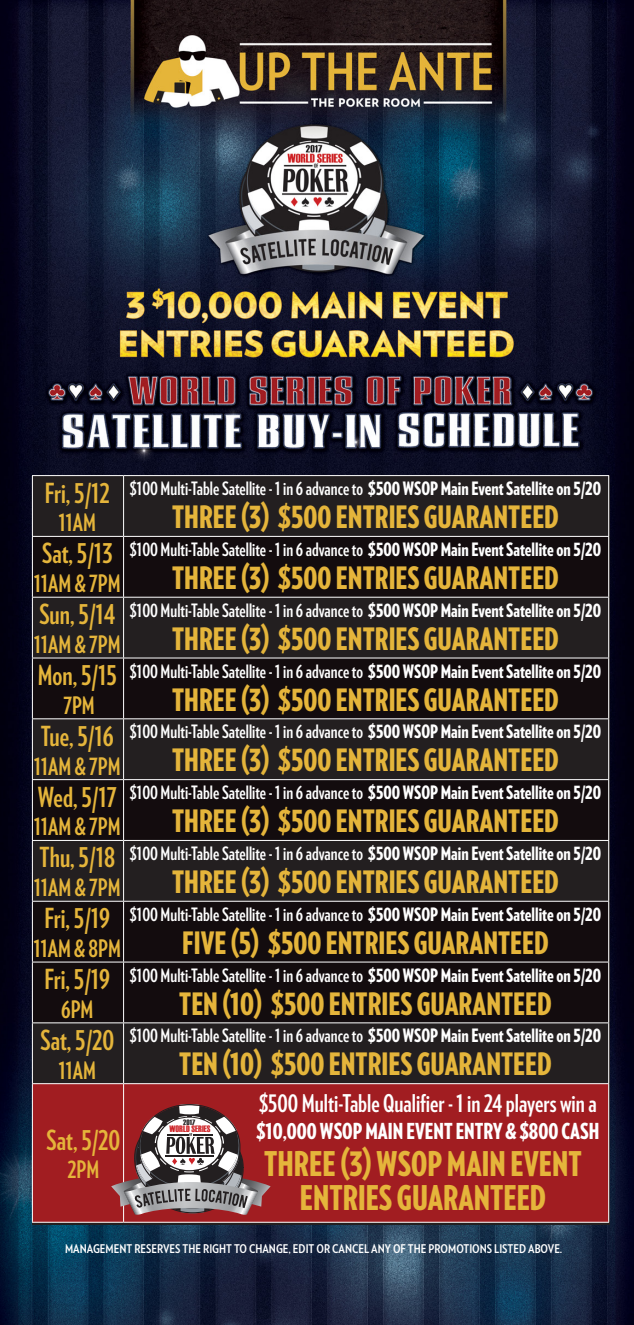
<style>
.page{position:relative;width:634px;height:1325px;background:#fff}
.page>*{position:absolute;margin:0;border:0;box-sizing:border-box;transform-origin:0 0}
.t1{font:900 34px/33.6px "Verlag Compressed";color:#e5b53b;text-align:center}
.t2{font:900 30.8px "Verlag Compressed";color:#e5b53b}
.t3{font:700 27.6px "Verlag Compressed";color:#e5b53b}
.t4{font:700 24.4px "Verlag Compressed";color:#fff}
.t5{font:700 24px "Verlag Compressed";color:#e5b53b}
.t6{font:900 22px "Verlag Compressed";color:#fff}
.t7{font:700 18.4px "Verlag Compressed";color:#fff}
.t8{font:700 12px "Verlag Condensed";color:#fff}
.t9{font:9.24px "Haettenschweiler";color:#ce2327}
.t10{font:7.72px "Haettenschweiler";color:#231f20;scale:1.1 1}
.s1{font-weight:900}
</style>
<div class="page">
<img style="left:0;top:0;width:634px;height:1325px">
<div style="left:33px;top:476px;width:575px;height:607px;background:#231f20"></div>
<div style="left:33px;top:537px;width:575px;height:60px;background:#130c0e"></div>
<svg style="left:33px;top:659px;width:575px;height:363px;fill:#130c0e"></svg>
<div style="left:33px;top:1084px;width:575px;height:138px;background:#a11d21"></div>
<hr style="left:32px;top:475px;width:92px;height:1px;background:#fff">
<hr style="left:32px;top:476px;width:1px;height:60px;background:#fff">
<hr style="left:124px;top:475px;width:485px;height:1px;background:#fff">
<hr style="left:123px;top:476px;width:1px;height:60px;background:#fff">
<hr style="left:608px;top:476px;width:1px;height:60px;background:#fff">
<hr style="left:32px;top:536px;width:92px;height:1px;background:#fff">
<hr style="left:32px;top:537px;width:1px;height:60px;background:#fff">
<hr style="left:124px;top:536px;width:485px;height:1px;background:#fff">
<hr style="left:123px;top:537px;width:1px;height:60px;background:#fff">
<hr style="left:608px;top:537px;width:1px;height:60px;background:#fff">
<hr style="left:32px;top:597px;width:92px;height:1px;background:#fff">
<hr style="left:32px;top:598px;width:1px;height:60px;background:#fff">
<hr style="left:124px;top:597px;width:485px;height:1px;background:#fff">
<hr style="left:123px;top:598px;width:1px;height:60px;background:#fff">
<hr style="left:608px;top:598px;width:1px;height:60px;background:#fff">
<hr style="left:32px;top:658px;width:92px;height:1px;background:#fff">
<hr style="left:32px;top:658px;width:1px;height:60px;background:#fff">
<hr style="left:124px;top:658px;width:485px;height:1px;background:#fff">
<hr style="left:123px;top:658px;width:1px;height:60px;background:#fff">
<hr style="left:608px;top:658px;width:1px;height:60px;background:#fff">
<hr style="left:32px;top:718px;width:92px;height:1px;background:#fff">
<hr style="left:32px;top:719px;width:1px;height:60px;background:#fff">
<hr style="left:124px;top:718px;width:485px;height:1px;background:#fff">
<hr style="left:123px;top:719px;width:1px;height:60px;background:#fff">
<hr style="left:608px;top:719px;width:1px;height:60px;background:#fff">
<hr style="left:32px;top:779px;width:92px;height:1px;background:#fff">
<hr style="left:32px;top:780px;width:1px;height:60px;background:#fff">
<hr style="left:124px;top:779px;width:485px;height:1px;background:#fff">
<hr style="left:123px;top:780px;width:1px;height:60px;background:#fff">
<hr style="left:608px;top:780px;width:1px;height:60px;background:#fff">
<hr style="left:32px;top:840px;width:92px;height:1px;background:#fff">
<hr style="left:32px;top:841px;width:1px;height:60px;background:#fff">
<hr style="left:124px;top:840px;width:485px;height:1px;background:#fff">
<hr style="left:123px;top:841px;width:1px;height:60px;background:#fff">
<hr style="left:608px;top:841px;width:1px;height:60px;background:#fff">
<hr style="left:32px;top:901px;width:92px;height:1px;background:#fff">
<hr style="left:32px;top:902px;width:1px;height:60px;background:#fff">
<hr style="left:124px;top:901px;width:485px;height:1px;background:#fff">
<hr style="left:123px;top:902px;width:1px;height:60px;background:#fff">
<hr style="left:608px;top:902px;width:1px;height:60px;background:#fff">
<hr style="left:32px;top:962px;width:92px;height:1px;background:#fff">
<hr style="left:32px;top:962px;width:1px;height:60px;background:#fff">
<hr style="left:124px;top:962px;width:485px;height:1px;background:#fff">
<hr style="left:123px;top:962px;width:1px;height:60px;background:#fff">
<hr style="left:608px;top:962px;width:1px;height:60px;background:#fff">
<hr style="left:32px;top:1022px;width:92px;height:1px;background:#fff">
<hr style="left:32px;top:1023px;width:1px;height:60px;background:#fff">
<hr style="left:124px;top:1022px;width:485px;height:1px;background:#fff">
<hr style="left:123px;top:1023px;width:1px;height:60px;background:#fff">
<hr style="left:608px;top:1023px;width:1px;height:60px;background:#fff">
<hr style="left:32px;top:1083px;width:92px;height:1px;background:#fff">
<hr style="left:32px;top:1084px;width:1px;height:138px;background:#fff">
<hr style="left:124px;top:1083px;width:485px;height:1px;background:#fff">
<hr style="left:123px;top:1084px;width:1px;height:138px;background:#fff">
<hr style="left:608px;top:1084px;width:1px;height:138px;background:#fff">
<hr style="left:32px;top:1222px;width:92px;height:1px;background:#fff">
<hr style="left:124px;top:1222px;width:485px;height:1px;background:#fff">
<svg style="left:111px;top:1104px;width:159px;height:111px"></svg>
<h3 class="t3" style="left:45px;top:473px;width:67px">Fri, 5/12</h3>
<h3 class="t5" style="left:59px;top:506px;width:39px">11AM</h3>
<h3 class="t3" style="left:42px;top:534px;width:72px">Sat, 5/13</h3>
<h3 class="t5" style="left:34px;top:566px;width:88px">11AM &amp; 7PM</h3>
<h3 class="t3" style="left:40px;top:595px;width:77px">Sun, 5/14</h3>
<h3 class="t5" style="left:34px;top:627px;width:88px">11AM &amp; 7PM</h3>
<h3 class="t3" style="left:38px;top:655px;width:81px">Mon, 5/15</h3>
<h3 class="t5" style="left:63px;top:688px;width:33px">7PM</h3>
<h3 class="t3" style="left:41px;top:716px;width:74px">Tue, 5/16</h3>
<h3 class="t5" style="left:34px;top:749px;width:88px">11AM &amp; 7PM</h3>
<h3 class="t3" style="left:38px;top:777px;width:80px">Wed, 5/17</h3>
<h3 class="t5" style="left:34px;top:810px;width:88px">11AM &amp; 7PM</h3>
<h3 class="t3" style="left:40px;top:838px;width:77px">Thu, 5/18</h3>
<h3 class="t5" style="left:34px;top:870px;width:88px">11AM &amp; 7PM</h3>
<h3 class="t3" style="left:44px;top:899px;width:67px">Fri, 5/19</h3>
<h3 class="t5" style="left:34px;top:931px;width:89px">11AM &amp; 8PM</h3>
<h3 class="t3" style="left:44px;top:959px;width:67px">Fri, 5/19</h3>
<h3 class="t5" style="left:61px;top:992px;width:34px">6PM</h3>
<h3 class="t3" style="left:41px;top:1020px;width:75px">Sat, 5/20</h3>
<h3 class="t5" style="left:59px;top:1053px;width:39px">11AM</h3>
<h3 class="t3" style="left:47px;top:1120px;width:75px">Sat, 5/20</h3>
<h3 class="t5" style="left:68px;top:1153px;width:33px">2PM</h3>
<p class="t7" style="left:130px;top:475px;width:472px">$100 Multi-Table Satellite - 1 in 6 advance to <span class="s1">$500 WSOP Main Event Satellite on 5/20</span></p>
<h2 class="t2" style="left:172px;top:494px;width:388px">THREE (3) $500 ENTRIES GUARANTEED</h2>
<p class="t7" style="left:130px;top:536px;width:472px">$100 Multi-Table Satellite - 1 in 6 advance to <span class="s1">$500 WSOP Main Event Satellite on 5/20</span></p>
<h2 class="t2" style="left:172px;top:555px;width:388px">THREE (3) $500 ENTRIES GUARANTEED</h2>
<p class="t7" style="left:130px;top:597px;width:472px">$100 Multi-Table Satellite - 1 in 6 advance to <span class="s1">$500 WSOP Main Event Satellite on 5/20</span></p>
<h2 class="t2" style="left:172px;top:616px;width:388px">THREE (3) $500 ENTRIES GUARANTEED</h2>
<p class="t7" style="left:130px;top:658px;width:472px">$100 Multi-Table Satellite - 1 in 6 advance to <span class="s1">$500 WSOP Main Event Satellite on 5/20</span></p>
<h2 class="t2" style="left:172px;top:676px;width:388px">THREE (3) $500 ENTRIES GUARANTEED</h2>
<p class="t7" style="left:130px;top:719px;width:472px">$100 Multi-Table Satellite - 1 in 6 advance to <span class="s1">$500 WSOP Main Event Satellite on 5/20</span></p>
<h2 class="t2" style="left:172px;top:737px;width:388px">THREE (3) $500 ENTRIES GUARANTEED</h2>
<p class="t7" style="left:130px;top:779px;width:472px">$100 Multi-Table Satellite - 1 in 6 advance to <span class="s1">$500 WSOP Main Event Satellite on 5/20</span></p>
<h2 class="t2" style="left:172px;top:798px;width:388px">THREE (3) $500 ENTRIES GUARANTEED</h2>
<p class="t7" style="left:130px;top:840px;width:472px">$100 Multi-Table Satellite - 1 in 6 advance to <span class="s1">$500 WSOP Main Event Satellite on 5/20</span></p>
<h2 class="t2" style="left:172px;top:859px;width:388px">THREE (3) $500 ENTRIES GUARANTEED</h2>
<p class="t7" style="left:130px;top:901px;width:472px">$100 Multi-Table Satellite - 1 in 6 advance to <span class="s1">$500 WSOP Main Event Satellite on 5/20</span></p>
<h2 class="t2" style="left:182px;top:920px;width:368px">FIVE (5) $500 ENTRIES GUARANTEED</h2>
<p class="t7" style="left:130px;top:962px;width:472px">$100 Multi-Table Satellite - 1 in 6 advance to <span class="s1">$500 WSOP Main Event Satellite on 5/20</span></p>
<h2 class="t2" style="left:179px;top:980px;width:374px">TEN (10) $500 ENTRIES GUARANTEED</h2>
<p class="t7" style="left:130px;top:1023px;width:472px">$100 Multi-Table Satellite - 1 in 6 advance to <span class="s1">$500 WSOP Main Event Satellite on 5/20</span></p>
<h2 class="t2" style="left:179px;top:1041px;width:374px">TEN (10) $500 ENTRIES GUARANTEED</h2>
<p class="t10" style="left:183px;top:1117px;width:13px">2017</p>
<p class="t9" style="left:169px;top:1124px;width:42px">WORLD SERIES</p>
<h3 class="t4" style="left:259px;top:1086px;width:339px">$500 Multi-Table Qualifier - 1 in 24 players win a</h3>
<p class="t6" style="left:256px;top:1115px;width:344px">$10,000 WSOP MAIN EVENT ENTRY &amp; $800 CASH</p>
<h1 class="t1" style="left:264px;top:1146px;width:319px">THREE (3) WSOP MAIN EVENT<br>ENTRIES GUARANTEED</h1>
<p class="t8" style="left:65px;top:1240px;width:498px">MANAGEMENT RESERVES THE RIGHT TO CHANGE, EDIT OR CANCEL ANY OF THE PROMOTIONS LISTED ABOVE.</p>
</div>
